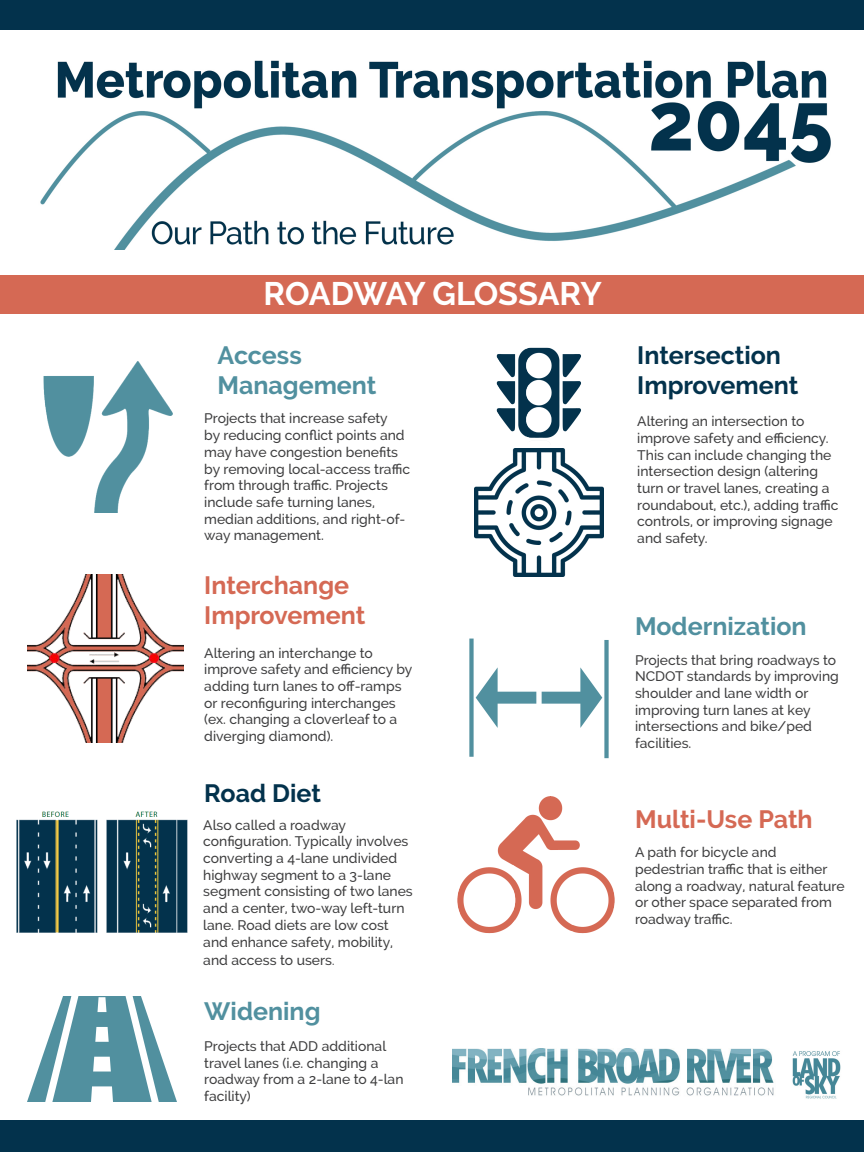
<style>
.page{position:relative;width:864px;height:1152px;background:#fff}
.page>*{position:absolute;margin:0;border:0;box-sizing:border-box;transform-origin:0 0}
.t1{font:700 32.48px "Raleway";letter-spacing:-.01em;color:#fff}
.t2{font:700 25px/30px "Raleway";color:#51909f}
.t3{font:700 25px/30px "Raleway";color:#d56954}
.t4{font:700 25px/30px "Raleway";color:#03324c}
.t5{font:500 13.92px/16.7px "Raleway";color:#3e3e3f}
.s1{font-size:12px}
</style>
<div class="page">
<img style="left:40px;top:60px;width:791px;height:190px">
<div style="left:0;top:0;width:864px;height:30px;background:#03324c"></div>
<div style="left:0;top:275px;width:864px;height:38px;background:#d56954"></div>
<img style="left:792px;top:1051px;width:49px;height:48px">
<div style="left:0;top:1120px;width:863px;height:32px;background:#03324c"></div>
<img style="left:452px;top:1049px;width:322px;height:47px">
<img style="left:475px;top:448px;width:128px;height:128px">
<img style="left:458px;top:797px;width:157px;height:137px">
<img style="left:469px;top:638px;width:140px;height:121px">
<img style="left:16px;top:811px;width:172px;height:122px">
<img style="left:496px;top:347px;width:85px;height:91px">
<img style="left:43px;top:361px;width:130px;height:151px">
<img style="left:28px;top:574px;width:155px;height:168px">
<img style="left:28px;top:996px;width:148px;height:105px">
<p class="t1" style="left:264px;top:275px;width:340px">ROADWAY GLOSSARY</p>
<p class="t2" style="left:218px;top:340px;width:160px">Access<br>Management</p>
<p class="t5" style="left:204px;top:410px;width:207px">Projects that increase safety<br>by reducing conflict points and may have congestion benefits by removing local-access traffic from through traffic. Projects include safe turning lanes, median additions, and right-of&shy;way management.</p>
<p class="t3" style="left:204px;top:571px;width:163px">Interchange<br>Improvement</p>
<p class="t5" style="left:204px;top:644px;width:210px">Altering an interchange to improve safety and efficiency by adding turn lanes to off-ramps or reconfiguring interchanges (ex. changing a cloverleaf to a diverging diamond).</p>
<p class="t4" style="left:204px;top:778px;width:118px">Road Diet</p>
<p class="t5" style="left:203px;top:816px;width:211px">Also called a roadway configuration. Typically involves converting a 4-lane undivided highway segment to a 3-lane segment consisting of two lanes and a center, two-way left-turn lane. Road diets are low cost and enhance safety, mobility,</p>
<p class="t5" style="left:203px;top:952px;width:133px">and access to users<span class="s1">.</span></p>
<p class="t2" style="left:204px;top:996px;width:118px">Widening</p>
<p class="t5" style="left:204px;top:1038px;width:201px">Projects that ADD additional travel lanes (i.e. changing a roadway from a 2-lane to 4-lan facility)</p>
<p class="t4" style="left:637px;top:340px;width:163px">Intersection<br>Improvement</p>
<p class="t5" style="left:637px;top:413px;width:203px">Altering an intersection to improve safety and efficiency.<br>This can include changing the intersection design (altering turn or travel lanes, creating a roundabout, etc.), adding traffic controls, or improving signage and safety.</p>
<p class="t2" style="left:635px;top:611px;width:173px">Modernization</p>
<p class="t5" style="left:635px;top:651px;width:205px">Projects that bring roadways to<br>NCDOT standards by improving shoulder and lane width or improving turn lanes at key intersections and bike/ped facilities.</p>
<p class="t3" style="left:635px;top:804px;width:179px">Multi-Use Path</p>
<p class="t5" style="left:635px;top:844px;width:211px">A path for bicycle and pedestrian traffic that is either along a roadway, natural feature or other space separated from roadway traffic.</p>
</div>
